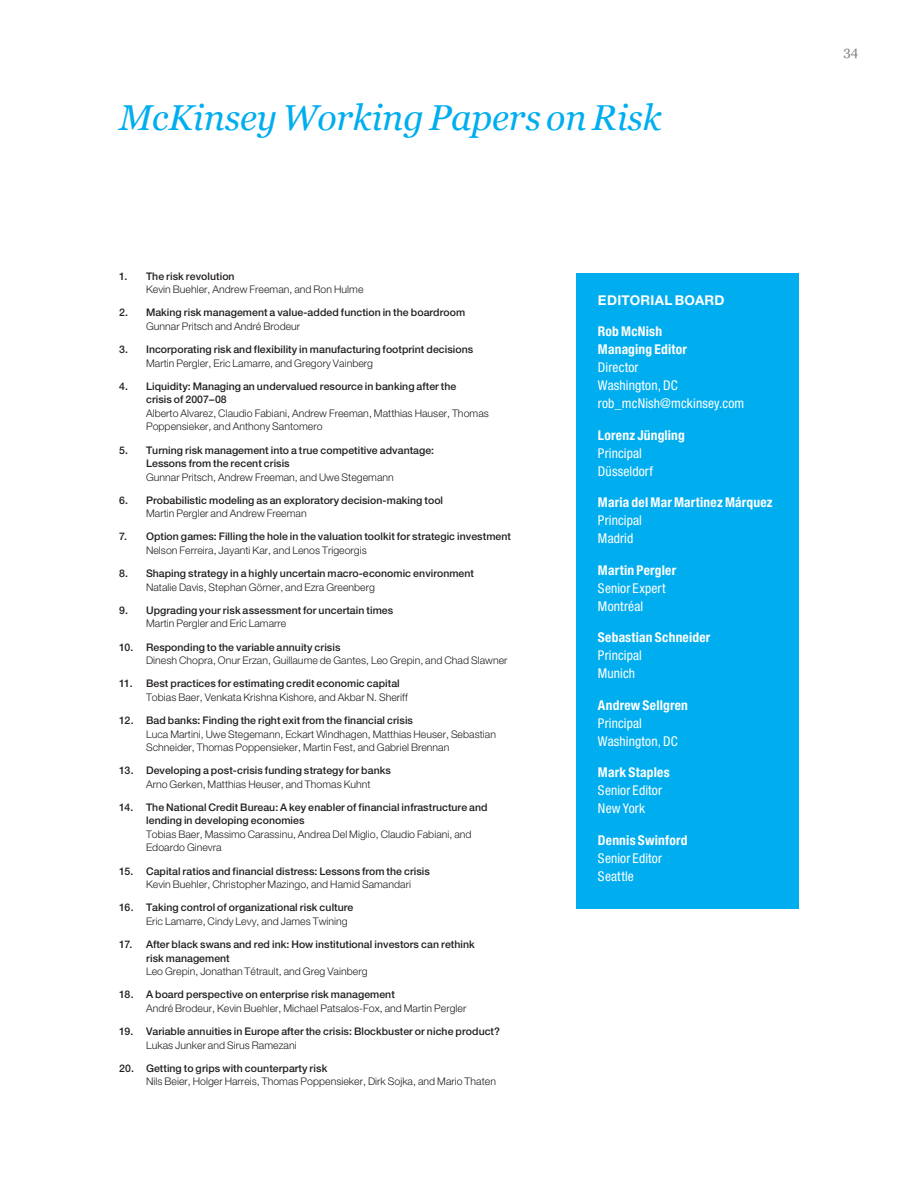
<style>
.page{position:relative;width:918px;height:1188px;background:#fff}
.page>*{position:absolute;margin:0;border:0;box-sizing:border-box;transform-origin:0 0}
.Chapter_heading{font:italic 36px "Georgia";letter-spacing:-.005em;color:#00aeef}
.Body{font:condensed 13.5px "Helvetica Neue LT Std";letter-spacing:.01em;color:#fff}
.Body-2{font:700 condensed 13.5px "Helvetica Neue LT Std";letter-spacing:.015em;color:#fff}
.Body-3{font:700 13.5px "Helvetica Neue LT Std";letter-spacing:.02em;color:#fff}
.t1{font:13.5px "Georgia";color:#808285}
.WPR_Title_Major{font:500 10.5px/13.5px "Helvetica Neue LT Std";letter-spacing:.005em;color:#231f20}
.WPR_Title_Body{font:300 10.5px/13.5px "Helvetica Neue LT Std";letter-spacing:.005em;color:#231f20}
</style>
<div class="page">
<div style="left:576px;top:274px;width:223px;height:635px;background:#00aeef"></div>
<p class="Chapter_heading" style="left:119px;top:97px;width:544px">McKinsey Working Papers on Risk</p>
<p class="WPR_Title_Major" style="left:119px;top:269px;width:117px">1. The risk revolution</p>
<p class="WPR_Title_Body" style="left:146px;top:282px;width:219px">Kevin Buehler, Andrew Freeman, and Ron Hulme</p>
<p class="WPR_Title_Major" style="left:119px;top:306px;width:348px">2. Making risk management a value-added function in the boardroom</p>
<p class="WPR_Title_Body" style="left:146px;top:319px;width:156px">Gunnar Pritsch and André Brodeur</p>
<p class="WPR_Title_Major" style="left:119px;top:342px;width:356px">3. Incorporating risk and flexibility in manufacturing footprint decisions</p>
<p class="WPR_Title_Body" style="left:146px;top:356px;width:229px">Martin Pergler, Eric Lamarre, and Gregory Vainberg</p>
<p class="WPR_Title_Major" style="left:146px;top:379px;width:312px;text-indent:-27px">4. Liquidity: Managing an undervalued resource in banking after the crisis of 2007–08</p>
<p class="WPR_Title_Body" style="left:146px;top:406px;width:344px">Alberto Alvarez, Claudio Fabiani, Andrew Freeman, Matthias Hauser, Thomas<br>Poppensieker, and Anthony Santomero</p>
<p class="WPR_Title_Major" style="left:146px;top:443px;width:290px;text-indent:-27px">5. Turning risk management into a true competitive advantage:<br>Lessons from the recent crisis</p>
<p class="WPR_Title_Body" style="left:146px;top:470px;width:249px">Gunnar Pritsch, Andrew Freeman, and Uwe Stegemann</p>
<p class="WPR_Title_Major" style="left:119px;top:493px;width:326px">6. Probabilistic modeling as an exploratory decision-making tool</p>
<p class="WPR_Title_Body" style="left:146px;top:507px;width:162px">Martin Pergler and Andrew Freeman</p>
<p class="WPR_Title_Major" style="left:119px;top:530px;width:393px">7. Option games: Filling the hole in the valuation toolkit for strategic investment</p>
<p class="WPR_Title_Body" style="left:146px;top:543px;width:222px">Nelson Ferreira, Jayanti Kar, and Lenos Trigeorgis</p>
<p class="WPR_Title_Major" style="left:119px;top:567px;width:357px">8. Shaping strategy in a highly uncertain macro-economic environment</p>
<p class="WPR_Title_Body" style="left:146px;top:580px;width:230px">Natalie Davis, Stephan Görner, and Ezra Greenberg</p>
<p class="WPR_Title_Major" style="left:119px;top:603px;width:276px">9. Upgrading your risk assessment for uncertain times</p>
<p class="WPR_Title_Body" style="left:146px;top:617px;width:142px">Martin Pergler and Eric Lamarre</p>
<p class="WPR_Title_Major" style="left:119px;top:640px;width:223px">10. Responding to the variable annuity crisis</p>
<p class="WPR_Title_Body" style="left:146px;top:653px;width:363px">Dinesh Chopra, Onur Erzan, Guillaume de Gantes, Leo Grepin, and Chad Slawner</p>
<p class="WPR_Title_Major" style="left:119px;top:677px;width:282px">11. Best practices for estimating credit economic capital</p>
<p class="WPR_Title_Body" style="left:146px;top:690px;width:263px">Tobias Baer, Venkata Krishna Kishore, and Akbar N. Sheriff</p>
<p class="WPR_Title_Major" style="left:119px;top:713px;width:296px">12. Bad banks: Finding the right exit from the financial crisis</p>
<p class="WPR_Title_Body" style="left:146px;top:727px;width:352px">Luca Martini, Uwe Stegemann, Eckart Windhagen, Matthias Heuser, Sebastian<br>Schneider, Thomas Poppensieker, Martin Fest, and Gabriel Brennan</p>
<p class="WPR_Title_Major" style="left:119px;top:764px;width:273px">13. Developing a post-crisis funding strategy for banks</p>
<p class="WPR_Title_Body" style="left:146px;top:777px;width:226px">Arno Gerken, Matthias Heuser, and Thomas Kuhnt</p>
<p class="WPR_Title_Major" style="left:146px;top:800px;width:343px;text-indent:-27px">14. The National Credit Bureau: A key enabler of financial infrastructure and lending in developing economies</p>
<p class="WPR_Title_Body" style="left:146px;top:827px;width:327px">Tobias Baer, Massimo Carassinu, Andrea Del Miglio, Claudio Fabiani, and<br>Edoardo Ginevra</p>
<p class="WPR_Title_Major" style="left:119px;top:864px;width:312px">15. Capital ratios and financial distress: Lessons from the crisis</p>
<p class="WPR_Title_Body" style="left:146px;top:877px;width:266px">Kevin Buehler, Christopher Mazingo, and Hamid Samandari</p>
<p class="WPR_Title_Major" style="left:119px;top:901px;width:236px">16. Taking control of organizational risk culture</p>
<p class="WPR_Title_Body" style="left:146px;top:914px;width:203px">Eric Lamarre, Cindy Levy, and James Twining</p>
<p class="WPR_Title_Major" style="left:146px;top:938px;width:330px;text-indent:-27px">17. After black swans and red ink: How institutional investors can rethink risk management</p>
<p class="WPR_Title_Body" style="left:146px;top:964px;width:223px">Leo Grepin, Jonathan Tétrault, and Greg Vainberg</p>
<p class="WPR_Title_Major" style="left:119px;top:988px;width:277px">18. A board perspective on enterprise risk management</p>
<p class="WPR_Title_Body" style="left:146px;top:1001px;width:322px">André Brodeur, Kevin Buehler, Michael Patsalos-Fox, and Martin Pergler</p>
<p class="WPR_Title_Major" style="left:119px;top:1024px;width:382px">19. Variable annuities in Europe after the crisis: Blockbuster or niche product?</p>
<p class="WPR_Title_Body" style="left:146px;top:1038px;width:152px">Lukas Junker and Sirus Ramezani</p>
<p class="WPR_Title_Major" style="left:119px;top:1061px;width:210px">20. Getting to grips with counterparty risk</p>
<p class="WPR_Title_Body" style="left:146px;top:1075px;width:351px">Nils Beier, Holger Harreis, Thomas Poppensieker, Dirk Sojka, and Mario Thaten</p>
<p class="Body-3" style="left:598px;top:292px;width:128px">EDITORIAL BOARD</p>
<p class="Body-2" style="left:598px;top:324px;width:66px">Rob McNish</p>
<p class="Body-2" style="left:598px;top:342px;width:91px">Managing Editor</p>
<p class="Body" style="left:598px;top:360px;width:42px">Director</p>
<p class="Body" style="left:598px;top:378px;width:81px">Washington, DC</p>
<p class="Body" style="left:598px;top:396px;width:148px">rob_mcNish@mckinsey.com</p>
<p class="Body-2" style="left:598px;top:427px;width:89px">Lorenz Jüngling</p>
<p class="Body" style="left:598px;top:445px;width:46px">Principal</p>
<p class="Body" style="left:598px;top:463px;width:57px">Düsseldorf</p>
<p class="Body-2" style="left:598px;top:495px;width:176px">Maria del Mar Martinez Márquez</p>
<p class="Body" style="left:598px;top:513px;width:46px">Principal</p>
<p class="Body" style="left:598px;top:531px;width:37px">Madrid</p>
<p class="Body-2" style="left:598px;top:562px;width:80px">Martin Pergler</p>
<p class="Body" style="left:598px;top:580px;width:69px">Senior Expert</p>
<p class="Body" style="left:598px;top:598px;width:47px">Montréal</p>
<p class="Body-2" style="left:598px;top:630px;width:114px">Sebastian Schneider</p>
<p class="Body" style="left:598px;top:648px;width:46px">Principal</p>
<p class="Body" style="left:598px;top:666px;width:39px">Munich</p>
<p class="Body-2" style="left:598px;top:697px;width:92px">Andrew Sellgren</p>
<p class="Body" style="left:598px;top:715px;width:46px">Principal</p>
<p class="Body" style="left:598px;top:733px;width:81px">Washington, DC</p>
<p class="Body-2" style="left:598px;top:765px;width:73px">Mark Staples</p>
<p class="Body" style="left:598px;top:783px;width:66px">Senior Editor</p>
<p class="Body" style="left:598px;top:801px;width:49px">New York</p>
<p class="Body-2" style="left:598px;top:832px;width:91px">Dennis Swinford</p>
<p class="Body" style="left:598px;top:850px;width:66px">Senior Editor</p>
<p class="Body" style="left:598px;top:868px;width:37px">Seattle</p>
<p class="t1" style="left:843px;top:44px;width:17px">34</p>
</div>
